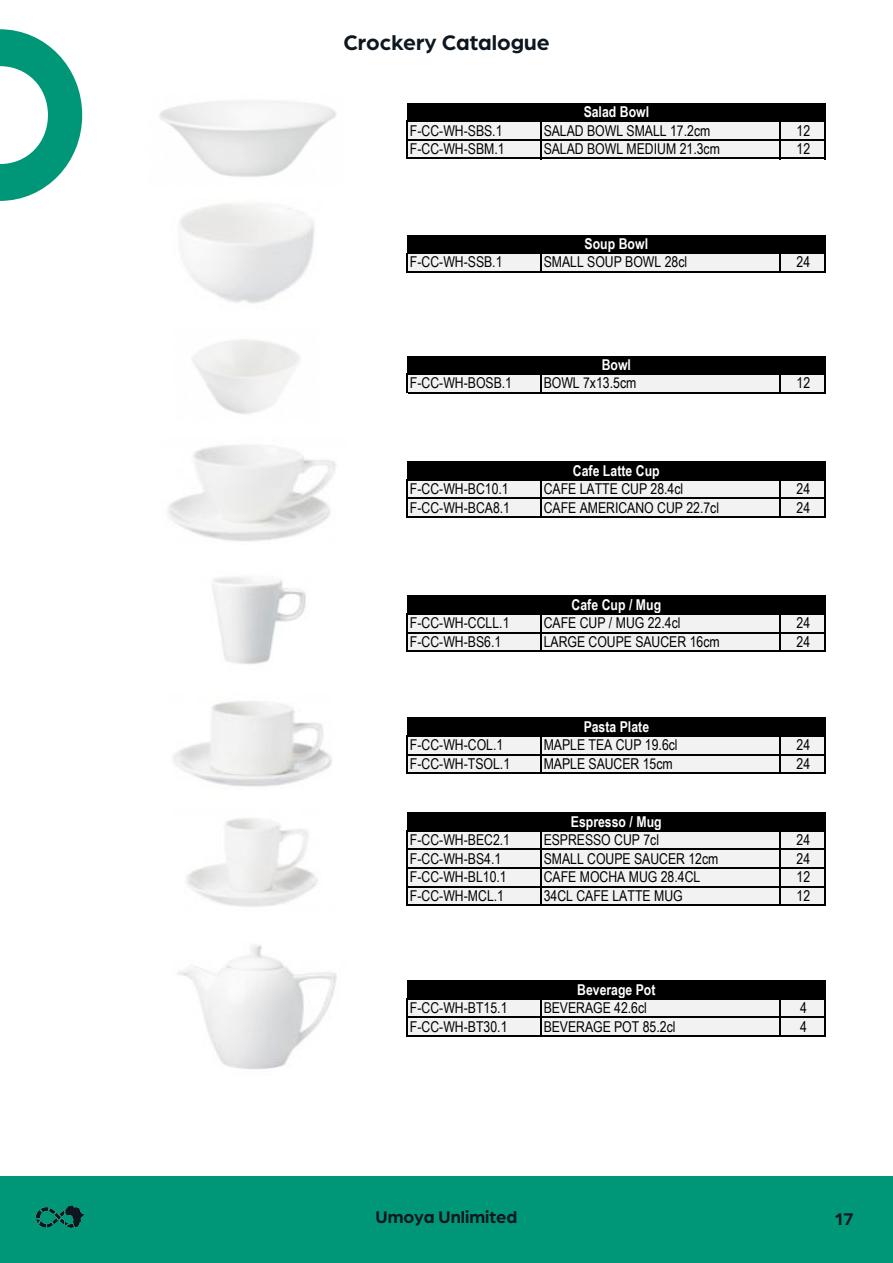
<style>
.page{position:relative;width:893px;height:1263px;background:#fff}
.page>*{position:absolute;margin:0;border:0;box-sizing:border-box;transform-origin:0 0}
.t1{font:700 22.5px "Arboria";color:#0d1720}
.t2{font:700 18px "Arboria";color:#0d1720}
.t3{font:15px "Arial Narrow";color:#000}
.t4{font:700 15px "Arial Narrow";color:#fff}
</style>
<div class="page">
<div style="left:0;top:1177px;width:892px;height:86px;background:#009778"></div>
<svg style="left:0;top:29px;width:82px;height:172px"></svg>
<img style="left:35px;top:1205px;width:49px;height:23px">
<div style="left:407px;top:103px;width:418px;height:19px;background:#000"></div>
<div style="left:407px;top:121px;width:418px;height:38px;background:#f2f2f2"></div>
<div style="left:407px;top:235px;width:418px;height:18px;background:#000"></div>
<div style="left:407px;top:253px;width:418px;height:19px;background:#f2f2f2"></div>
<div style="left:407px;top:356px;width:418px;height:18px;background:#000"></div>
<div style="left:407px;top:374px;width:418px;height:19px;background:#f2f2f2"></div>
<div style="left:407px;top:461px;width:418px;height:19px;background:#000"></div>
<div style="left:407px;top:480px;width:418px;height:37px;background:#f2f2f2"></div>
<div style="left:407px;top:595px;width:418px;height:19px;background:#000"></div>
<div style="left:407px;top:614px;width:418px;height:37px;background:#f2f2f2"></div>
<div style="left:407px;top:717px;width:418px;height:19px;background:#000"></div>
<div style="left:407px;top:736px;width:418px;height:37px;background:#f2f2f2"></div>
<div style="left:407px;top:812px;width:418px;height:19px;background:#000"></div>
<div style="left:407px;top:831px;width:418px;height:74px;background:#f2f2f2"></div>
<div style="left:407px;top:980px;width:418px;height:19px;background:#000"></div>
<div style="left:407px;top:999px;width:418px;height:37px;background:#f2f2f2"></div>
<hr style="left:406px;top:121px;width:2px;height:38px;background:#000">
<hr style="left:540px;top:122px;width:2px;height:37px;background:#000">
<hr style="left:779px;top:122px;width:1px;height:37px;background:#000">
<hr style="left:824px;top:122px;width:1px;height:37px;background:#000">
<hr style="left:406px;top:253px;width:2px;height:20px;background:#000">
<svg style="left:540px;top:254px;width:2px;height:17px"></svg>
<svg style="left:779px;top:254px;width:1px;height:17px"></svg>
<svg style="left:824px;top:254px;width:1px;height:17px"></svg>
<svg style="left:406px;top:374px;width:2px;height:19px"></svg>
<svg style="left:540px;top:375px;width:2px;height:17px"></svg>
<svg style="left:779px;top:375px;width:1px;height:17px"></svg>
<svg style="left:824px;top:375px;width:1px;height:17px"></svg>
<hr style="left:406px;top:479px;width:2px;height:39px;background:#000">
<hr style="left:540px;top:481px;width:2px;height:37px;background:#000">
<hr style="left:779px;top:481px;width:1px;height:37px;background:#000">
<hr style="left:824px;top:481px;width:1px;height:37px;background:#000">
<hr style="left:406px;top:613px;width:2px;height:39px;background:#000">
<hr style="left:540px;top:615px;width:2px;height:37px;background:#000">
<hr style="left:779px;top:615px;width:1px;height:37px;background:#000">
<hr style="left:824px;top:615px;width:1px;height:37px;background:#000">
<hr style="left:406px;top:735px;width:2px;height:39px;background:#000">
<hr style="left:540px;top:737px;width:2px;height:37px;background:#000">
<hr style="left:779px;top:737px;width:1px;height:37px;background:#000">
<hr style="left:824px;top:737px;width:1px;height:37px;background:#000">
<hr style="left:406px;top:830px;width:2px;height:76px;background:#000">
<hr style="left:540px;top:832px;width:2px;height:74px;background:#000">
<hr style="left:779px;top:832px;width:1px;height:74px;background:#000">
<hr style="left:824px;top:832px;width:1px;height:74px;background:#000">
<hr style="left:406px;top:998px;width:2px;height:39px;background:#000">
<hr style="left:540px;top:1000px;width:2px;height:37px;background:#000">
<hr style="left:779px;top:1000px;width:1px;height:37px;background:#000">
<hr style="left:824px;top:1000px;width:1px;height:37px;background:#000">
<hr style="left:408px;top:121px;width:417px;height:1px;background:#000">
<hr style="left:408px;top:139px;width:417px;height:2px;background:#000">
<hr style="left:408px;top:158px;width:417px;height:1px;background:#000">
<hr style="left:408px;top:253px;width:417px;height:1px;background:#000">
<hr style="left:408px;top:271px;width:417px;height:2px;background:#000">
<hr style="left:408px;top:374px;width:417px;height:1px;background:#000">
<hr style="left:408px;top:392px;width:417px;height:1px;background:#000">
<hr style="left:408px;top:479px;width:417px;height:2px;background:#000">
<hr style="left:408px;top:498px;width:417px;height:1px;background:#000">
<hr style="left:408px;top:516px;width:417px;height:2px;background:#000">
<hr style="left:408px;top:613px;width:417px;height:2px;background:#000">
<hr style="left:408px;top:632px;width:417px;height:1px;background:#000">
<hr style="left:408px;top:650px;width:417px;height:2px;background:#000">
<hr style="left:408px;top:735px;width:417px;height:2px;background:#000">
<hr style="left:408px;top:754px;width:417px;height:1px;background:#000">
<hr style="left:408px;top:772px;width:417px;height:2px;background:#000">
<hr style="left:408px;top:830px;width:417px;height:2px;background:#000">
<hr style="left:408px;top:849px;width:417px;height:1px;background:#000">
<hr style="left:408px;top:867px;width:417px;height:2px;background:#000">
<hr style="left:408px;top:886px;width:417px;height:1px;background:#000">
<hr style="left:408px;top:904px;width:417px;height:2px;background:#000">
<hr style="left:408px;top:998px;width:417px;height:2px;background:#000">
<hr style="left:408px;top:1017px;width:417px;height:1px;background:#000">
<hr style="left:408px;top:1035px;width:417px;height:2px;background:#000">
<img style="left:180px;top:203px;width:135px;height:100px">
<img style="left:159px;top:100px;width:177px;height:77px">
<img style="left:173px;top:701px;width:159px;height:86px">
<img style="left:212px;top:577px;width:94px;height:87px">
<img style="left:178px;top:945px;width:159px;height:124px">
<h1 class="t1" style="left:343px;top:27px;width:208px">Crockery Catalogue</h1>
<p class="t4" style="left:583px;top:100px;width:67px">Salad Bowl</p>
<p class="t3" style="left:410px;top:119px;width:94px">F-CC-WH-SBS.1</p>
<p class="t3" style="left:543px;top:119px;width:168px">SALAD BOWL SMALL 17.2cm</p>
<p class="t3" style="left:796px;top:119px;width:15px">12</p>
<p class="t3" style="left:410px;top:138px;width:96px">F-CC-WH-SBM.1</p>
<p class="t3" style="left:543px;top:138px;width:178px">SALAD BOWL MEDIUM 21.3cm</p>
<p class="t3" style="left:796px;top:138px;width:15px">12</p>
<p class="t4" style="left:584px;top:232px;width:65px">Soup Bowl</p>
<p class="t3" style="left:410px;top:251px;width:94px">F-CC-WH-SSB.1</p>
<p class="t3" style="left:543px;top:251px;width:145px">SMALL SOUP BOWL 28cl</p>
<p class="t3" style="left:796px;top:251px;width:15px">24</p>
<p class="t4" style="left:601px;top:353px;width:31px">Bowl</p>
<p class="t3" style="left:410px;top:372px;width:104px">F-CC-WH-BOSB.1</p>
<p class="t3" style="left:543px;top:372px;width:94px">BOWL 7x13.5cm</p>
<p class="t3" style="left:796px;top:372px;width:15px">12</p>
<p class="t4" style="left:573px;top:459px;width:88px">Cafe Latte Cup</p>
<p class="t3" style="left:410px;top:478px;width:100px">F-CC-WH-BC10.1</p>
<p class="t3" style="left:543px;top:478px;width:141px">CAFE LATTE CUP 28.4cl</p>
<p class="t3" style="left:796px;top:478px;width:15px">24</p>
<p class="t3" style="left:410px;top:496px;width:102px">F-CC-WH-BCA8.1</p>
<p class="t3" style="left:543px;top:496px;width:177px">CAFE AMERICANO CUP 22.7cl</p>
<p class="t3" style="left:796px;top:496px;width:15px">24</p>
<p class="t4" style="left:571px;top:593px;width:91px">Cafe Cup / Mug</p>
<p class="t3" style="left:410px;top:612px;width:101px">F-CC-WH-CCLL.1</p>
<p class="t3" style="left:543px;top:612px;width:138px">CAFE CUP / MUG 22.4cl</p>
<p class="t3" style="left:796px;top:612px;width:15px">24</p>
<p class="t3" style="left:410px;top:630px;width:93px">F-CC-WH-BS6.1</p>
<p class="t3" style="left:543px;top:630px;width:177px">LARGE COUPE SAUCER 16cm</p>
<p class="t3" style="left:796px;top:630px;width:15px">24</p>
<p class="t4" style="left:583px;top:715px;width:67px">Pasta Plate</p>
<p class="t3" style="left:410px;top:734px;width:95px">F-CC-WH-COL.1</p>
<p class="t3" style="left:543px;top:734px;width:135px">MAPLE TEA CUP 19.6cl</p>
<p class="t3" style="left:796px;top:734px;width:15px">24</p>
<p class="t3" style="left:410px;top:752px;width:102px">F-CC-WH-TSOL.1</p>
<p class="t3" style="left:543px;top:752px;width:131px">MAPLE SAUCER 15cm</p>
<p class="t3" style="left:796px;top:752px;width:15px">24</p>
<p class="t4" style="left:571px;top:810px;width:92px">Espresso / Mug</p>
<p class="t3" style="left:410px;top:829px;width:102px">F-CC-WH-BEC2.1</p>
<p class="t3" style="left:543px;top:829px;width:117px">ESPRESSO CUP 7cl</p>
<p class="t3" style="left:796px;top:829px;width:15px">24</p>
<p class="t3" style="left:410px;top:847px;width:93px">F-CC-WH-BS4.1</p>
<p class="t3" style="left:543px;top:847px;width:176px">SMALL COUPE SAUCER 12cm</p>
<p class="t3" style="left:796px;top:847px;width:15px">24</p>
<p class="t3" style="left:410px;top:866px;width:98px">F-CC-WH-BL10.1</p>
<p class="t3" style="left:543px;top:866px;width:158px">CAFE MOCHA MUG 28.4CL</p>
<p class="t3" style="left:796px;top:866px;width:15px">12</p>
<p class="t3" style="left:410px;top:884px;width:96px">F-CC-WH-MCL.1</p>
<p class="t3" style="left:543px;top:884px;width:140px">34CL CAFE LATTE MUG</p>
<p class="t3" style="left:796px;top:884px;width:15px">12</p>
<p class="t4" style="left:577px;top:978px;width:80px">Beverage Pot</p>
<p class="t3" style="left:410px;top:997px;width:99px">F-CC-WH-BT15.1</p>
<p class="t3" style="left:543px;top:997px;width:105px">BEVERAGE 42.6cl</p>
<p class="t3" style="left:800px;top:997px;width:8px">4</p>
<p class="t3" style="left:410px;top:1015px;width:99px">F-CC-WH-BT30.1</p>
<p class="t3" style="left:543px;top:1015px;width:133px">BEVERAGE POT 85.2cl</p>
<p class="t3" style="left:800px;top:1015px;width:8px">4</p>
<p class="t2" style="left:375px;top:1204px;width:143px">Umoya Unlimited</p>
<p class="t2" style="left:834px;top:1207px;width:20px">17</p>
</div>
